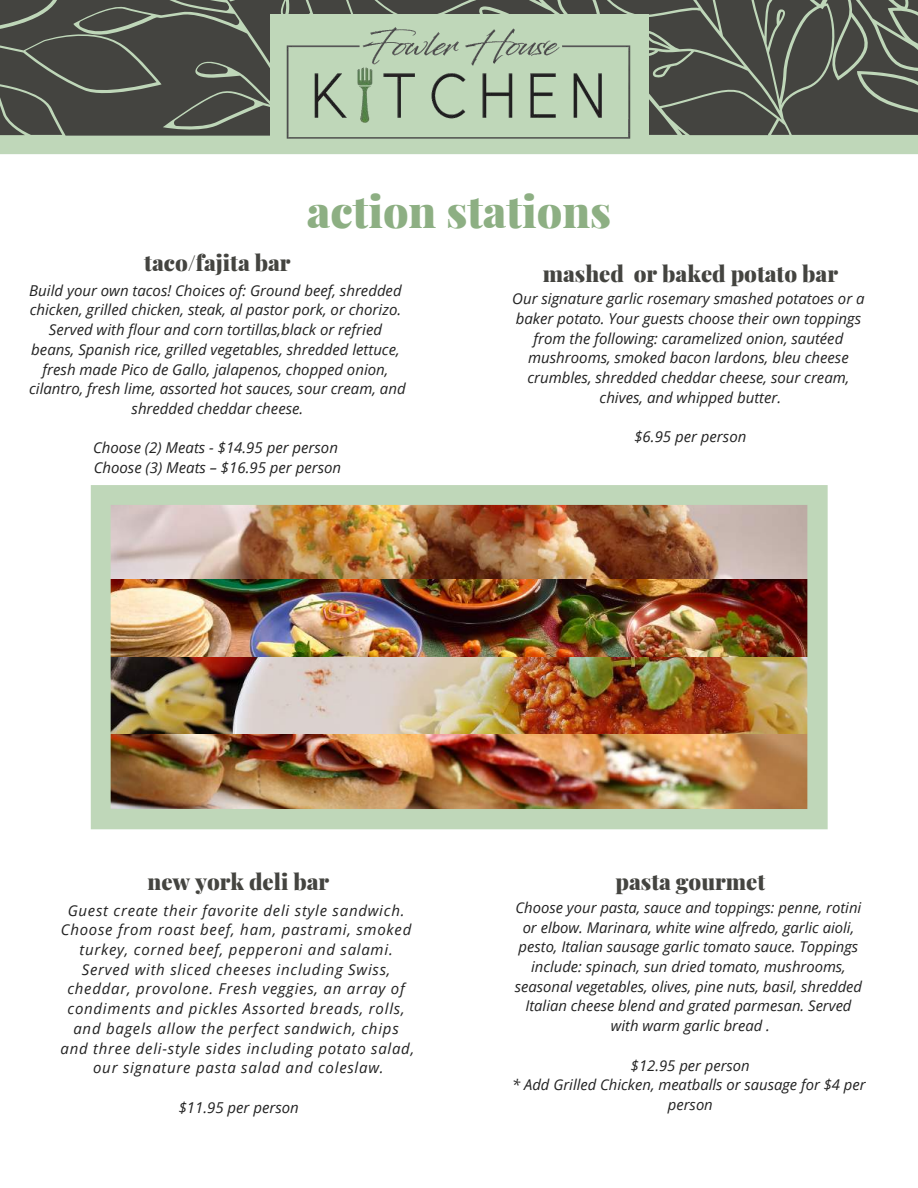
<style>
.page{position:relative;width:918px;height:1188px;background:#fff}
.page>*{position:absolute;margin:0;border:0;box-sizing:border-box;transform-origin:0 0}
.t1{font:900 44.55px "Playfair Display";color:#8daf83}
.t2{font:900 22.2px "Playfair Display";color:#444440}
.t3{font:italic 15px/19.6px "Open Sans";color:#222;text-align:center}
.t4{font:italic 15px/19.6px "Open Sans";letter-spacing:.05em;color:#222;text-align:center}
.t5{font:italic 14.85px/19.6px "Open Sans";color:#222;text-align:center}
</style>
<div class="page">
<svg style="left:0;top:0;width:918px;height:154px;background:#5f645a"></svg>
<div style="left:270px;top:15px;width:378px;height:137px;background:#bfd7b9"></div>
<img style="left:286px;top:27px;width:345px;height:112px">
<img style="left:91px;top:485px;width:737px;height:344px">
<h1 class="t1" style="left:307px;top:180px;width:306px">action stations</h1>
<h2 class="t2" style="left:144px;top:247px;width:148px">taco/fajita bar</h2>
<p class="t3" style="left:29px;top:280px;width:378px">Build your own tacos! Choices of: Ground beef, shredded chicken, grilled chicken, steak, al pastor pork, or chorizo.<br>Served with flour and corn tortillas,black or refried beans, Spanish rice, grilled vegetables, shredded lettuce, fresh made Pico de Gallo, jalapenos, chopped onion, cilantro, fresh lime, assorted hot sauces, sour cream, and shredded cheddar cheese.</p>
<p class="t3" style="left:93px;top:438px;width:250px;text-align:left">Choose (2) Meats - $14.95 per person<br>Choose (3) Meats – $16.95 per person</p>
<h2 class="t2" style="left:543px;top:258px;width:297px">mashed or baked potato bar</h2>
<p class="t3" style="left:512px;top:289px;width:354px">Our signature garlic rosemary smashed potatoes or a baker potato. Your guests choose their own toppings from the following: caramelized onion, sautéed mushrooms, smoked bacon lardons, bleu cheese crumbles, shredded cheddar cheese, sour cream, chives, and whipped butter.</p>
<p class="t3" style="left:634px;top:427px;width:113px">$6.95 per person</p>
<h2 class="t2" style="left:148px;top:866px;width:183px">new york deli bar</h2>
<p class="t4" style="left:61px;top:900px;width:355px">Guest create their favorite deli style sandwich.<br>Choose from roast beef, ham, pastrami, smoked turkey, corned beef, pepperoni and salami.<br>Served with sliced cheeses including Swiss, cheddar, provolone. Fresh veggies, an array of condiments and pickles Assorted breads, rolls, and bagels allow the perfect sandwich, chips and three deli-style sides including potato salad, our signature pasta salad and coleslaw.</p>
<p class="t3" style="left:179px;top:1097px;width:122px">$11.95 per person</p>
<h2 class="t2" style="left:616px;top:866px;width:151px">pasta gourmet</h2>
<p class="t5" style="left:515px;top:897px;width:349px">Choose your pasta, sauce and toppings: penne, rotini or elbow. Marinara, white wine alfredo, garlic aioli, pesto, Italian sausage garlic tomato sauce. Toppings include: spinach, sun dried tomato, mushrooms, seasonal vegetables, olives, pine nuts, basil, shredded Italian cheese blend and grated parmesan. Served with warm garlic bread .</p>
<p class="t5" style="left:512px;top:1055px;width:355px">$12.95 per person<br>* Add Grilled Chicken, meatballs or sausage for $4 per person</p>
</div>
